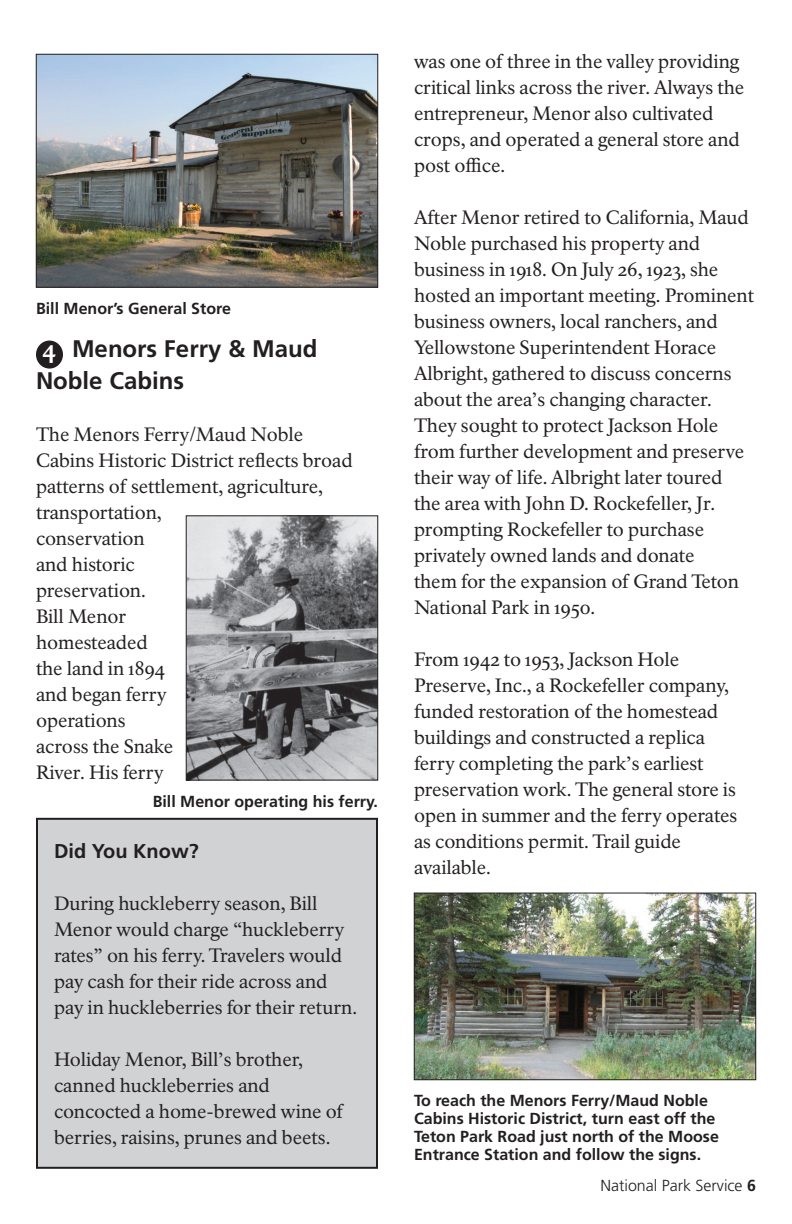
<style>
.page{position:relative;width:792px;height:1224px;background:#fff}
.page>*{position:absolute;margin:0;border:0;box-sizing:border-box;transform-origin:0 0}
.t1{font:700 24px/32px "Frutiger LT Std";color:#231f20}
.t2{font:700 20px "Frutiger LT Std";color:#231f20}
.t3{font:19px/26px "NPS Rawlinson OT Old";letter-spacing:-.005em;color:#231f20}
.t4{font:700 16px/18px "Frutiger LT Std";color:#231f20}
.t5{font:300 16px "Frutiger LT Std";color:#231f20}
.s1{font-family:"NPS Rawlinson OT Old";font-weight:800;color:#fff}
.s2{font-weight:700}
</style>
<div class="page">
<div style="left:37px;top:819px;width:340px;height:349px;background:#d1d2d4"></div>
<div style="left:36px;top:818px;width:342px;height:351px;border:2px solid #231f20"></div>
<img style="left:38px;top:56px;width:338px;height:229px">
<div style="left:36px;top:54px;width:342px;height:233px;border:1px solid #231f20"></div>
<div style="left:36px;top:341px;width:27px;height:28px;background:#231f20;border-radius:50%"></div>
<img style="left:188px;top:518px;width:188px;height:260px">
<div style="left:186px;top:516px;width:192px;height:264px;border:1px solid #231f20"></div>
<img style="left:416px;top:895px;width:338px;height:183px">
<div style="left:414px;top:893px;width:342px;height:187px;border:1px solid #231f20"></div>
<p class="t4" style="left:36px;top:299px;width:197px">Bill Menor’s General Store</p>
<h1 class="t1" style="left:36px;top:333px;width:283px"><span class="s1">4</span> Menors Ferry &amp; Maud<br>Noble Cabins</h1>
<p class="t3" style="left:36px;top:422px;width:318px">The Menors Ferry/Maud Noble<br>Cabins Historic District reflects broad patterns of settlement, agriculture,</p>
<p class="t3" style="left:36px;top:500px;width:139px">transportation, conservation and historic preservation.<br>Bill Menor homesteaded the land in 1894 and began ferry operations across the Snake<br>River. His ferry</p>
<p class="t4" style="left:153px;top:792px;width:227px">Bill Menor operating his ferry.</p>
<h2 class="t2" style="left:54px;top:839px;width:146px">Did You Know?</h2>
<p class="t3" style="left:54px;top:890px;width:305px">During huckleberry season, Bill Menor would charge “huckleberry rates” on his ferry. Travelers would pay cash for their ride across and pay in huckleberries for their return.</p>
<p class="t3" style="left:54px;top:1046px;width:291px">Holiday Menor, Bill’s brother, canned huckleberries and concocted a home-brewed wine of berries, raisins, prunes and beets.</p>
<p class="t3" style="left:414px;top:49px;width:332px">was one of three in the valley providing critical links across the river. Always the entrepreneur, Menor also cultivated crops, and operated a general store and post office.</p>
<p class="t3" style="left:414px;top:205px;width:342px">After Menor retired to California, Maud Noble purchased his property and business in 1918. On July 26, 1923, she hosted an important meeting. Prominent business owners, local ranchers, and Yellowstone Superintendent Horace Albright, gathered to discuss concerns about the area’s changing character.<br>They sought to protect Jackson Hole from further development and preserve their way of life. Albright later toured<br>the area with John D. Rockefeller, Jr. prompting Rockefeller to purchase privately owned lands and donate<br>them for the expansion of Grand Teton National Park in 1950.</p>
<p class="t3" style="left:414px;top:647px;width:325px">From 1942 to 1953, Jackson Hole Preserve, Inc., a Rockefeller company, funded restoration of the homestead buildings and constructed a replica ferry completing the park’s earliest preservation work. The general store is open in summer and the ferry operates as conditions permit. Trail guide available.</p>
<p class="t4" style="left:414px;top:1092px;width:306px">To reach the Menors Ferry/Maud Noble Cabins Historic District, turn east off the Teton Park Road just north of the Moose Entrance Station and follow the signs.</p>
<p class="t5" style="left:600px;top:1176px;width:157px">National Park Service <span class="s2">6</span></p>
</div>
